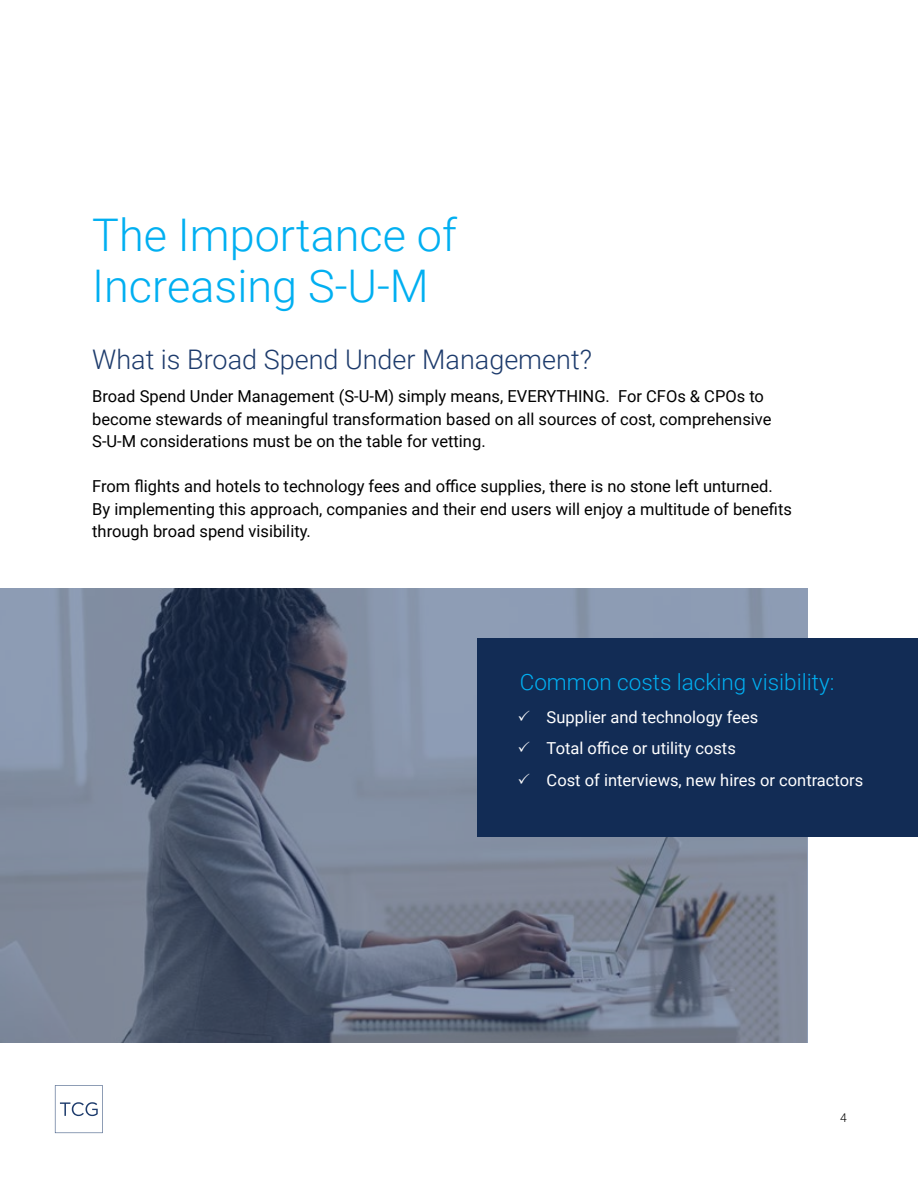
<style>
.page{position:relative;width:918px;height:1188px;background:#fff}
.page>*{position:absolute;margin:0;border:0;box-sizing:border-box;transform-origin:0 0}
.t1{font:300 45px/51px "Roboto";color:#01aff1}
.t2{font:300 27px "Roboto";color:#1d3b6c}
.t3{font:300 22.5px "Roboto";color:#01aff1}
.t4{font:16.5px/22.5px "Roboto";color:#000}
.t5{font:16.5px/31.5px "Roboto";color:#fff}
.t6{font:300 12px "Roboto";color:#000}
</style>
<div class="page">
<svg style="left:55px;top:1085px;width:48px;height:48px"></svg>
<svg style="left:0;top:588px;width:808px;height:455px;background:#6b768a"></svg>
<div style="left:477px;top:638px;width:441px;height:198px;background:#122c55"></div>
<h1 class="t1" style="left:92px;top:208px;width:366px">The Importance of<br>Increasing S-U-M</h1>
<h2 class="t2" style="left:92px;top:340px;width:501px">What is Broad Spend Under Management?</h2>
<p class="t4" style="left:92px;top:385px;width:681px">Broad Spend Under Management (S-U-M) simply means, EVERYTHING. For CFOs &amp; CPOs to become stewards of meaningful transformation based on all sources of cost, comprehensive<br>S-U-M considerations must be on the table for vetting.</p>
<p class="t4" style="left:92px;top:475px;width:701px">From flights and hotels to technology fees and office supplies, there is no stone left unturned.<br>By implementing this approach, companies and their end users will enjoy a multitude of benefits through broad spend visibility.</p>
<h3 class="t3" style="left:520px;top:666px;width:316px">Common costs lacking visibility:</h3>
<p class="t5" style="left:547px;top:700px;width:318px">Supplier and technology fees<br>Total office or utility costs<br>Cost of interviews, new hires or contractors</p>
<p class="t6" style="left:840px;top:1109px;width:8px">4</p>
</div>
